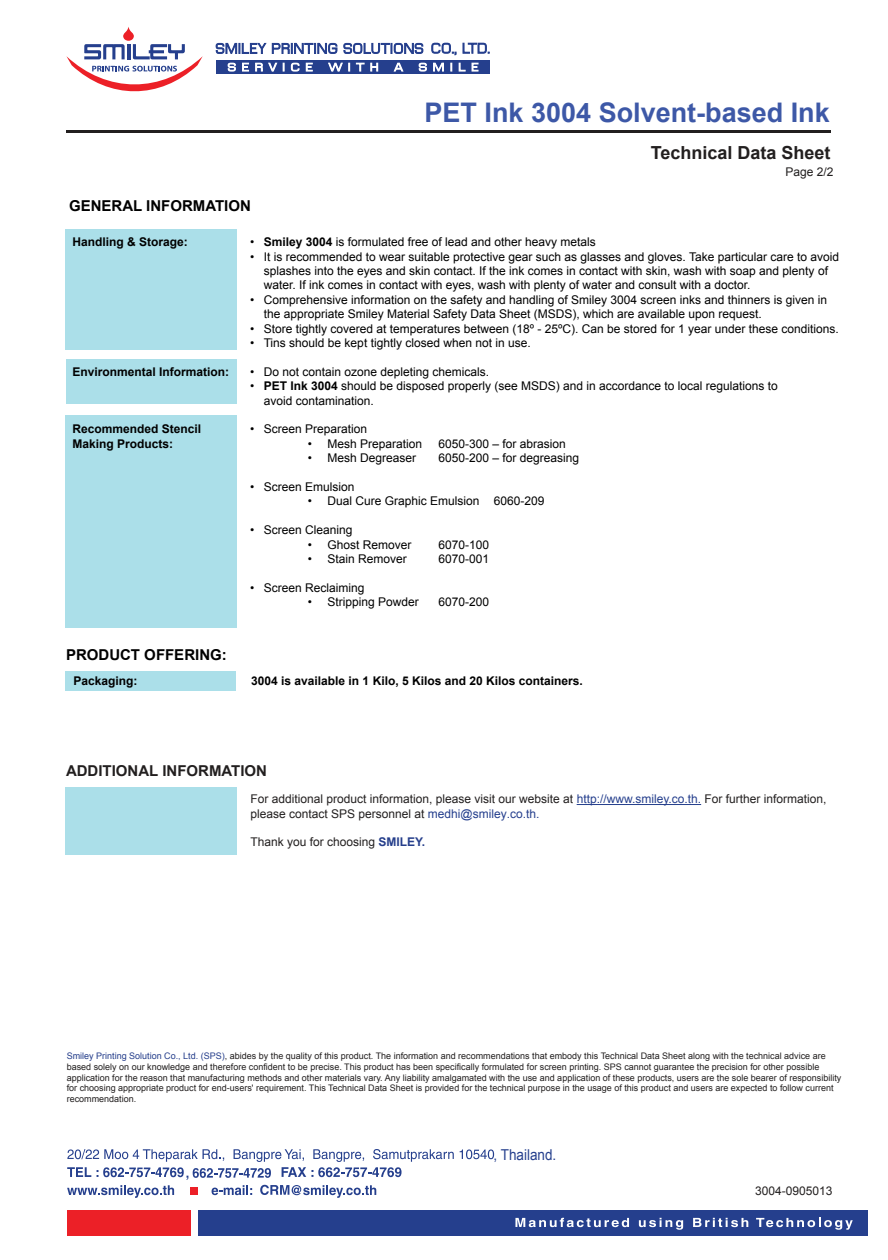
<style>
.page{position:relative;width:888px;height:1260px;background:#fff}
.page>*{position:absolute;margin:0;border:0;box-sizing:border-box;transform-origin:0 0}
.t1{font:700 27px "Arial";color:#3d58a7}
.t2{font:700 18px "Arial";color:#221f1f}
.t3{font:700 15px "Arial";color:#000}
.t4{font:700 15px "Arial";color:#221f1f}
.t5{font:15px "Arial";color:#253f8d;scale:.9 1}
.t6{font:12px/14.4px "Arial";color:#000}
.t7{font:12px/14.4px "Arial";color:#221f1f}
.t8{font:700 12px "Arial";color:#000}
.t9{font:9px/10.8px "Arial";color:#221f1f}
.s1{font-weight:700}
.s2{color:#253f8d}
.s3{font-weight:700;color:#253e8b}
.s4{color:#253e8b}
</style>
<div class="page">
<div style="left:66px;top:229px;width:171px;height:121px;background:#abdfe9"></div>
<div style="left:66px;top:415px;width:171px;height:213px;background:#abdfe9"></div>
<div style="left:66px;top:360px;width:171px;height:44px;background:#abdfe9"></div>
<svg style="left:66px;top:27px;width:137px;height:65px"></svg>
<svg style="left:216px;top:42px;width:50px;height:12px"></svg>
<svg style="left:272px;top:43px;width:151px;height:11px"></svg>
<svg style="left:431px;top:43px;width:59px;height:12px"></svg>
<div style="left:67px;top:1210px;width:123px;height:25px;background:#ec2027"></div>
<div style="left:198px;top:1210px;width:669px;height:25px;background:#253f8d"></div>
<div style="left:216px;top:61px;width:274px;height:13px;background:#253f8d"></div>
<svg style="left:228px;top:63px;width:8px;height:9px"></svg>
<svg style="left:242px;top:63px;width:7px;height:9px"></svg>
<svg style="left:255px;top:63px;width:22px;height:9px"></svg>
<svg style="left:291px;top:63px;width:9px;height:9px"></svg>
<svg style="left:306px;top:63px;width:7px;height:9px"></svg>
<svg style="left:328px;top:63px;width:22px;height:9px"></svg>
<svg style="left:356px;top:63px;width:22px;height:9px"></svg>
<svg style="left:394px;top:63px;width:9px;height:9px"></svg>
<svg style="left:419px;top:63px;width:8px;height:9px"></svg>
<svg style="left:433px;top:62px;width:11px;height:10px"></svg>
<svg style="left:459px;top:63px;width:7px;height:9px"></svg>
<svg style="left:472px;top:63px;width:7px;height:9px"></svg>
<svg style="left:460px;top:1149px;width:34px;height:10px"></svg>
<svg style="left:67px;top:1149px;width:387px;height:49px"></svg>
<svg style="left:515px;top:1218px;width:114px;height:9px"></svg>
<svg style="left:639px;top:1218px;width:44px;height:12px"></svg>
<svg style="left:693px;top:1218px;width:55px;height:9px"></svg>
<svg style="left:756px;top:1218px;width:97px;height:12px"></svg>
<hr style="left:66px;top:130px;width:765px;height:3px;background:#221f1f">
<div style="left:66px;top:787px;width:171px;height:68px;background:#abdfe9"></div>
<div style="left:66px;top:672px;width:170px;height:19px;background:#abdfe9"></div>
<hr style="left:577px;top:804px;width:124px;height:1px;background:#253f8d">
<h1 class="t1" style="left:425px;top:94px;width:407px">PET Ink 3004 Solvent-based Ink</h1>
<p class="t3" style="left:69px;top:196px;width:183px">GENERAL INFORMATION</p>
<h2 class="t2" style="left:651px;top:141px;width:181px">Technical Data Sheet</h2>
<p class="t7" style="left:786px;top:165px;width:50px">Page 2/2</p>
<p class="t8" style="left:73px;top:234px;width:117px">Handling &amp; Storage:</p>
<p class="t6" style="left:250px;top:235px;width:347px">• <span class="s1">Smiley 3004</span> is formulated free of lead and other heavy metals</p>
<p class="t6" style="left:264px;top:249px;width:577px;text-indent:-14px">• It is recommended to wear suitable protective gear such as glasses and gloves. Take particular care to avoid splashes into the eyes and skin contact. If the ink comes in contact with skin, wash with soap and plenty of water. If ink comes in contact with eyes, wash with plenty of water and consult with a doctor.</p>
<p class="t6" style="left:264px;top:292px;width:565px;text-indent:-14px">• Comprehensive information on the safety and handling of Smiley 3004 screen inks and thinners is given in the appropriate Smiley Material Safety Data Sheet (MSDS), which are available upon request.</p>
<p class="t6" style="left:250px;top:321px;width:590px">• Store tightly covered at temperatures between (18º - 25ºC). Can be stored for 1 year under these conditions.</p>
<p class="t6" style="left:250px;top:336px;width:282px">• Tins should be kept tightly closed when not in use.</p>
<p class="t8" style="left:73px;top:364px;width:158px">Environmental Information:</p>
<p class="t6" style="left:250px;top:364px;width:240px">• Do not contain ozone depleting chemicals.</p>
<p class="t6" style="left:264px;top:379px;width:516px;text-indent:-14px">• <span class="s1">PET Ink 3004</span> should be disposed properly (see MSDS) and in accordance to local regulations to avoid contamination.</p>
<p class="t8" style="left:73px;top:421px;width:130px">Recommended Stencil</p>
<p class="t6" style="left:250px;top:422px;width:118px">• Screen Preparation</p>
<p class="t8" style="left:73px;top:436px;width:102px">Making Products:</p>
<p class="t6" style="left:308px;top:436px;width:116px">• Mesh Preparation</p>
<p class="t6" style="left:438px;top:436px;width:129px">6050-300 – for abrasion</p>
<p class="t6" style="left:308px;top:451px;width:110px">• Mesh Degreaser</p>
<p class="t6" style="left:438px;top:451px;width:142px">6050-200 – for degreasing</p>
<p class="t6" style="left:250px;top:480px;width:106px">• Screen Emulsion</p>
<p class="t6" style="left:308px;top:494px;width:238px">• Dual Cure Graphic Emulsion 6060-209</p>
<p class="t6" style="left:250px;top:523px;width:104px">• Screen Cleaning</p>
<p class="t6" style="left:308px;top:537px;width:105px">• Ghost Remover</p>
<p class="t6" style="left:438px;top:537px;width:52px">6070-100</p>
<p class="t6" style="left:308px;top:552px;width:100px">• Stain Remover</p>
<p class="t6" style="left:438px;top:552px;width:52px">6070-001</p>
<p class="t6" style="left:250px;top:580px;width:116px">• Screen Reclaiming</p>
<p class="t6" style="left:308px;top:595px;width:112px">• Stripping Powder</p>
<p class="t6" style="left:438px;top:595px;width:52px">6070-200</p>
<p class="t3" style="left:66px;top:645px;width:162px">PRODUCT OFFERING:</p>
<p class="t8" style="left:74px;top:673px;width:66px">Packaging:</p>
<p class="t8" style="left:251px;top:673px;width:333px">3004 is available in 1 Kilo, 5 Kilos and 20 Kilos containers.</p>
<p class="t4" style="left:66px;top:760px;width:203px">ADDITIONAL INFORMATION</p>
<p class="t7" style="left:250px;top:792px;width:578px">For additional product information, please visit our website at <span class="s2">http://www.smiley.co.th.</span> For further information, please contact SPS personnel at <span class="s2">medhi@smiley.co.th.</span></p>
<p class="t7" style="left:250px;top:835px;width:176px">Thank you for choosing <span class="s3">SMILEY.</span></p>
<p class="t9" style="left:67px;top:1051px;width:776px"><span class="s4">Smiley Printing Solution Co., Ltd. (SPS)</span>, abides by the quality of this product. The information and recommendations that embody this Technical Data Sheet along with the technical advice are based solely on our knowledge and therefore confident to be precise. This product has been specifically formulated for screen printing. SPS cannot guarantee the precision for other possible application for the reason that manufacturing methods and other materials vary. Any liability amalgamated with the use and application of these products, users are the sole bearer of responsibility for choosing appropriate product for end-users' requirement. This Technical Data Sheet is provided for the technical purpose in the usage of this product and users are expected to follow current recommendation.</p>
<p class="t5" style="left:494px;top:1144px;width:71px">, Thailand.</p>
<p class="t7" style="left:755px;top:1183px;width:79px">3004-0905013</p>
</div>
